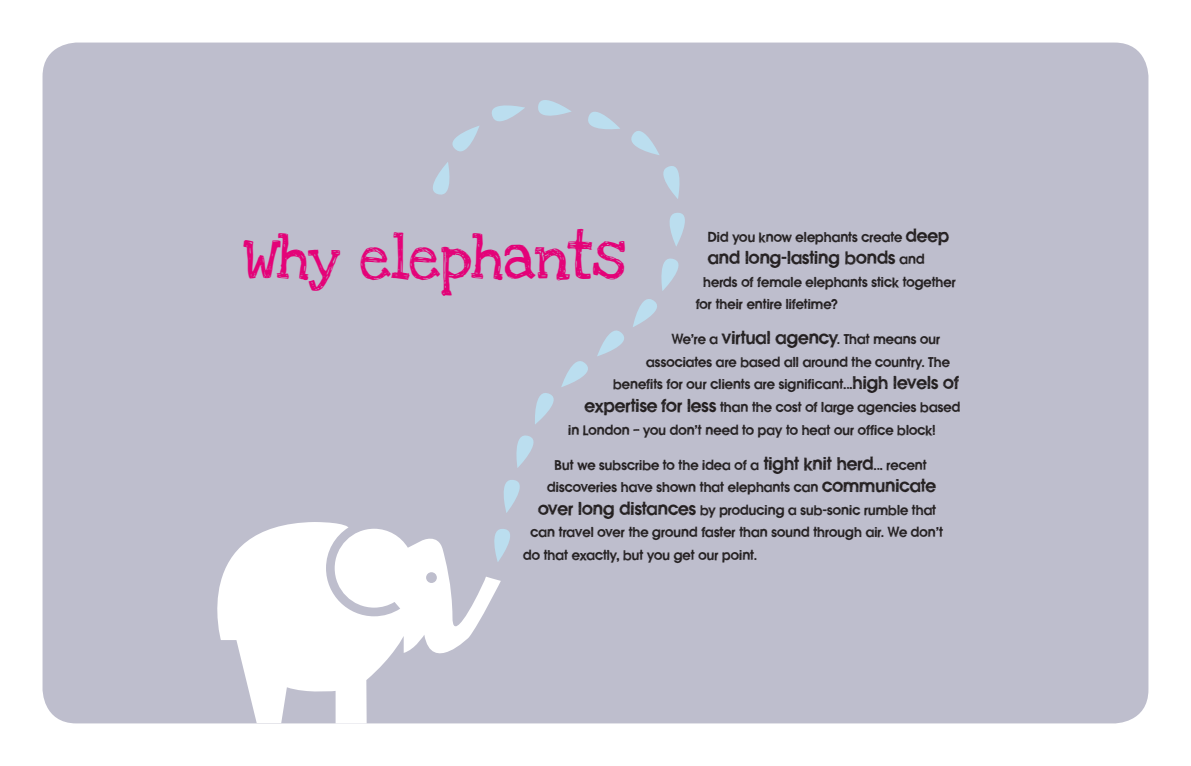
<style>
.page{position:relative;width:1191px;height:766px;background:#fff}
.page>*{position:absolute;margin:0;border:0;box-sizing:border-box;transform-origin:0 0}
.t1{font:45px "Love Ya Like A Sister";letter-spacing:-.02em;color:#e40278}
.t2{font:19.5px "Fat Bat Alt";color:#231f20}
.t3{font:15px/22.5px "Fat Bat Alt";letter-spacing:.005em;color:#231f20}
.s1{font-size:19.5px}
.s2{font-size:15px}
</style>
<div class="page">
<div style="left:43px;top:43px;width:1105px;height:680px;background:#bebecd;border-radius:34px"></div>
<svg style="left:217px;top:522px;width:284px;height:201px;fill:#fff"></svg>
<svg style="left:486px;top:524px;width:24px;height:38px"></svg>
<svg style="left:504px;top:480px;width:16px;height:33px"></svg>
<svg style="left:516px;top:258px;width:163px;height:210px"></svg>
<svg style="left:669px;top:213px;width:16px;height:33px"></svg>
<svg style="left:663px;top:166px;width:17px;height:33px"></svg>
<svg style="left:588px;top:112px;width:71px;height:43px"></svg>
<svg style="left:538px;top:100px;width:33px;height:16px"></svg>
<svg style="left:492px;top:105px;width:33px;height:17px"></svg>
<svg style="left:433px;top:126px;width:46px;height:69px"></svg>
<p class="t1" style="left:243px;top:225px;width:385px">Why elephants</p>
<p class="t3" style="left:707px;top:225px;width:243px">Did you know elephants create <span class="s1">deep</span></p>
<p class="t2" style="left:707px;top:246px;width:218px">and long-lasting bonds <span class="s2">and</span></p>
<p class="t3" style="left:695px;top:270px;width:261px;text-indent:8px">herds of female elephants stick together for their entire lifetime?</p>
<p class="t3" style="left:671px;top:328px;width:270px">We’re a <span class="s1">virtual agency</span>. That means our</p>
<p class="t3" style="left:646px;top:350px;width:305px">associates are based all around the country. The</p>
<p class="t3" style="left:613px;top:373px;width:347px">benefits for our clients are significant…<span class="s1">high levels of</span></p>
<p class="t3" style="left:584px;top:395px;width:377px"><span class="s1">expertise for less</span> than the cost of large agencies based</p>
<p class="t3" style="left:568px;top:418px;width:368px">in London – you don’t need to pay to heat our office block!</p>
<p class="t3" style="left:554px;top:453px;width:373px">But we subscribe to the idea of a <span class="s1">tight knit herd</span>… recent</p>
<p class="t3" style="left:547px;top:476px;width:390px">discoveries have shown that elephants can <span class="s1">communicate</span></p>
<p class="t3" style="left:538px;top:498px;width:399px"><span class="s1">over long distances</span> by producing a sub-sonic rumble that</p>
<p class="t3" style="left:530px;top:521px;width:414px">can travel over the ground faster than sound through air. We don’t</p>
<p class="t3" style="left:523px;top:543px;width:235px">do that exactly, but you get our point.</p>
</div>
